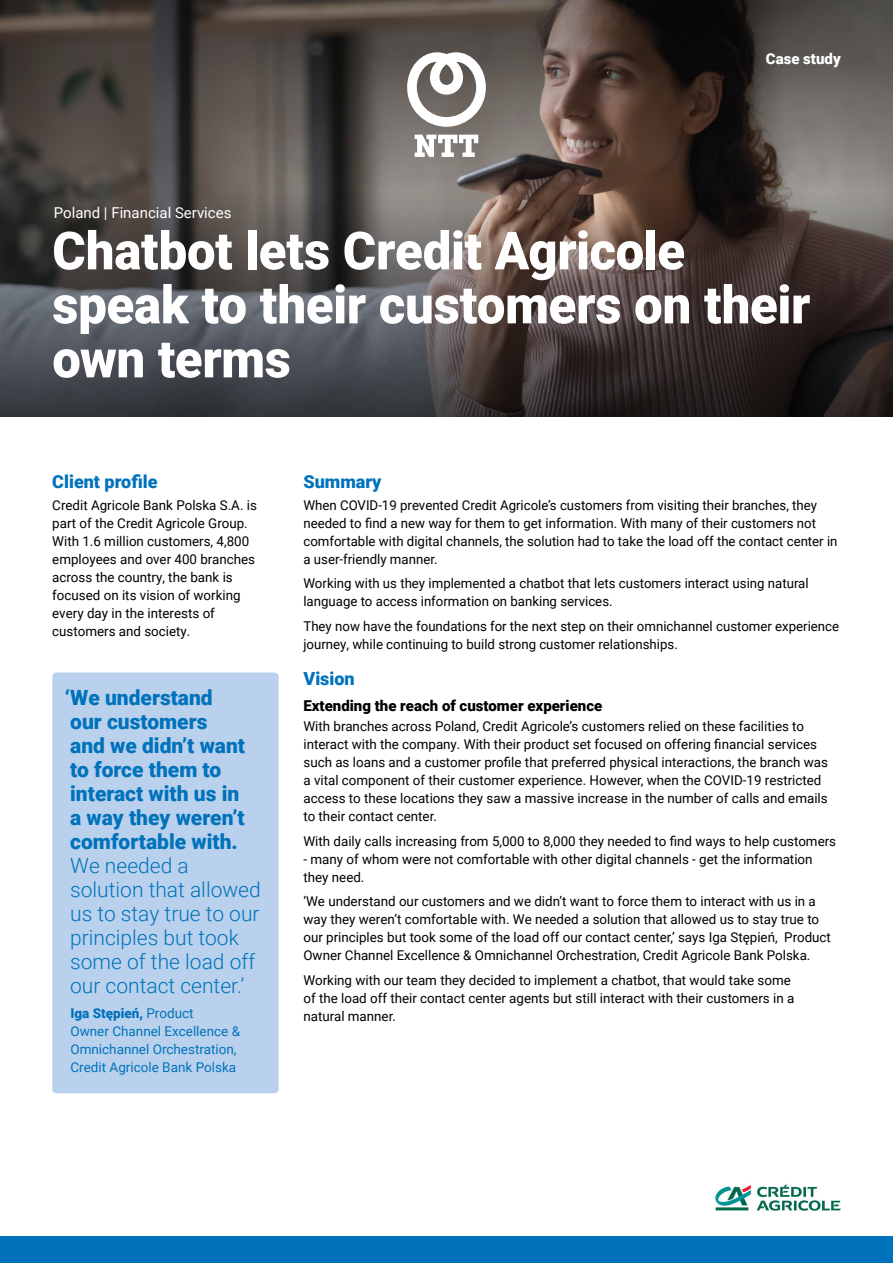
<style>
.page{position:relative;width:893px;height:1263px;background:#fff}
.page>*{position:absolute;margin:0;border:0;box-sizing:border-box;transform-origin:0 0}
.HEADING_1{font:900 52.5px/54px "Roboto";letter-spacing:-.005em;color:#fff}
.TEXT_QUOTATION{font:900 21px/24px "Roboto";color:#0072bc}
.HEADING_3{font:900 18px "Roboto";color:#0072bc}
.HEADING_4{font:900 15px "Roboto";color:#000}
.DESCRIPTOR{font:15px "Roboto";color:#fff}
.DOCUMENT_TYPE{font:900 15px "Roboto";color:#fff}
.BODY_COPY{font:13.5px/18px "Roboto";color:#000}
.BODY_COPY-2{font:13.5px/18px "Roboto";color:#0072bc}
.s1{font-weight:300}
.s2{font-weight:900}
</style>
<div class="page">
<svg style="left:0;top:393px;width:893px;height:24px;background:#2b2a2d"></svg>
<svg style="left:0;top:0;width:893px;height:393px;background:#4e4744"></svg>
<div style="left:52px;top:672px;width:227px;height:421px;background:#b9d1ec;border-radius:4px"></div>
<div style="left:0;top:1236px;width:893px;height:27px;background:#0072bc"></div>
<svg style="left:415px;top:135px;width:63px;height:22px"></svg>
<svg style="left:407px;top:52px;width:79px;height:75px"></svg>
<img style="left:715px;top:1184px;width:126px;height:27px">
<p class="DOCUMENT_TYPE" style="left:766px;top:48px;width:76px">Case study</p>
<p class="DESCRIPTOR" style="left:54px;top:202px;width:179px">Poland | Financial Services</p>
<p class="HEADING_1" style="left:52px;top:222px;width:760px">Chatbot lets Credit Agricole speak to their customers on their own terms</p>
<p class="HEADING_3" style="left:52px;top:469px;width:107px">Client profile</p>
<p class="BODY_COPY" style="left:52px;top:496px;width:206px">Credit Agricole Bank Polska S.A. is part of the Credit Agricole Group.<br>With 1.6 million customers, 4,800 employees and over 400 branches across the country, the bank is focused on its vision of working every day in the interests of customers and society.</p>
<p class="TEXT_QUOTATION" style="left:65px;top:685px;width:197px">‘We understand<br>our customers<br>and we didn’t want to force them to interact with us in<br>a way they weren’t comfortable with.<br><span class="s1">We needed a solution that allowed us to stay true to our principles but took some of the load off our contact center.’</span></p>
<p class="BODY_COPY-2" style="left:70px;top:1003px;width:171px"><span class="s2">Iga Stępień,</span> Product<br>Owner Channel Excellence &amp;<br>Omnichannel Orchestration,<br>Credit Agricole Bank Polska</p>
<p class="HEADING_3" style="left:303px;top:469px;width:80px">Summary</p>
<p class="BODY_COPY" style="left:303px;top:496px;width:536px">When COVID-19 prevented Credit Agricole’s customers from visiting their branches, they needed to find a new way for them to get information. With many of their customers not comfortable with digital channels, the solution had to take the load off the contact center in a user-friendly manner.</p>
<p class="BODY_COPY" style="left:303px;top:574px;width:507px">Working with us they implemented a chatbot that lets customers interact using natural language to access information on banking services.</p>
<p class="BODY_COPY" style="left:303px;top:616px;width:537px">They now have the foundations for the next step on their omnichannel customer experience journey, while continuing to build strong customer relationships.</p>
<p class="HEADING_3" style="left:303px;top:666px;width:53px">Vision</p>
<p class="HEADING_4" style="left:303px;top:695px;width:300px">Extending the reach of customer experience</p>
<p class="BODY_COPY" style="left:303px;top:717px;width:526px">With branches across Poland, Credit Agricole’s customers relied on these facilities to interact with the company. With their product set focused on offering financial services such as loans and a customer profile that preferred physical interactions, the branch was a vital component of their customer experience. However, when the COVID-19 restricted access to these locations they saw a massive increase in the number of calls and emails to their contact center.</p>
<p class="BODY_COPY" style="left:303px;top:831px;width:534px">With daily calls increasing from 5,000 to 8,000 they needed to find ways to help customers</p>
<p class="BODY_COPY" style="left:303px;top:849px;width:511px">- many of whom were not comfortable with other digital channels - get the information they need.</p>
<p class="BODY_COPY" style="left:303px;top:892px;width:529px">‘We understand our customers and we didn’t want to force them to interact with us in a way they weren’t comfortable with. We needed a solution that allowed us to stay true to our principles but took some of the load off our contact center,’ says Iga Stępień, Product Owner Channel Excellence &amp; Omnichannel Orchestration, Credit Agricole Bank Polska.</p>
<p class="BODY_COPY" style="left:303px;top:970px;width:492px">Working with our team they decided to implement a chatbot, that would take some of the load off their contact center agents but still interact with their customers in a natural manner.</p>
</div>
